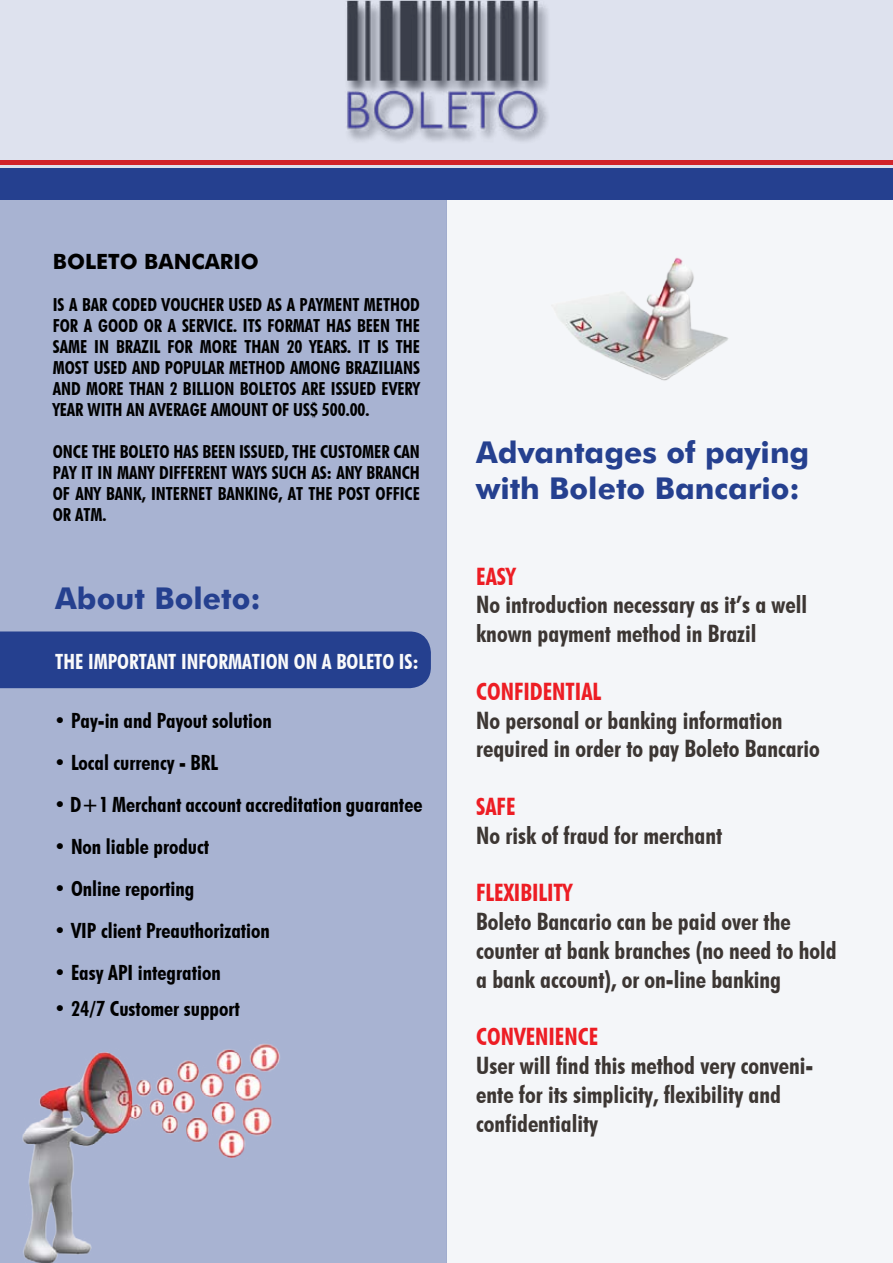
<style>
.page{position:relative;width:893px;height:1263px;background:#fff}
.page>*{position:absolute;margin:0;border:0;box-sizing:border-box;transform-origin:0 0}
.t1{font:700 30px/36px "Futura BT";color:#25408f}
.t2{font:700 condensed 24px/28.8px "Futura BT";color:#3c3633}
.t3{font:700 condensed 24px "Futura BT";color:#ed1d24}
.t4{font:700 condensed 21px "Futura BT";color:#000}
.t5{font:700 condensed 21px "Futura BT";color:#fafafa}
.t6{font:700 21px "Futura BT";color:#000}
.t7{font:700 condensed 18px/21px "Futura BT";color:#000;text-align:justify}
</style>
<div class="page">
<svg style="left:0;top:0;width:893px;height:168px;background:#cdd0dd"></svg>
<div style="left:0;top:200px;width:446px;height:1063px;background:#a8b3d2"></div>
<div style="left:446px;top:200px;width:447px;height:1063px;background:#f4f6f9"></div>
<div style="left:0;top:168px;width:893px;height:32px;background:#25408f"></div>
<hr style="left:0;top:161px;width:893px;height:4px;background:#d2232a">
<div style="left:0;top:631px;width:431px;height:57px;background:#25408f"></div>
<img style="left:554px;top:257px;width:175px;height:124px">
<img style="left:22px;top:1044px;width:258px;height:219px">
<p class="t6" style="left:53px;top:249px;width:208px">BOLETO BANCARIO</p>
<p class="t7" style="left:53px;top:294px;width:369px">IS A BAR CODED VOUCHER USED AS A PAYMENT METHOD FOR A GOOD OR A SERVICE. ITS FORMAT HAS BEEN THE SAME IN BRAZIL FOR MORE THAN 20 YEARS. IT IS THE MOST USED AND POPULAR METHOD AMONG BRAZILIANS AND MORE THAN 2 BILLION BOLETOS ARE ISSUED EVERY YEAR WITH AN AVERAGE AMOUNT OF US$ 500.00.</p>
<p class="t7" style="left:53px;top:441px;width:369px">ONCE THE BOLETO HAS BEEN ISSUED, THE CUSTOMER CAN PAY IT IN MANY DIFFERENT WAYS SUCH AS: ANY BRANCH OF ANY BANK, INTERNET BANKING, AT THE POST OFFICE OR ATM.</p>
<h1 class="t1" style="left:55px;top:580px;width:207px">About Boleto:</h1>
<p class="t5" style="left:55px;top:648px;width:365px">THE IMPORTANT INFORMATION ON A BOLETO IS:</p>
<p class="t4" style="left:54px;top:707px;width:219px">• Pay-in and Payout solution</p>
<p class="t4" style="left:54px;top:749px;width:165px">• Local currency - BRL</p>
<p class="t4" style="left:54px;top:791px;width:370px">• D+1 Merchant account accreditation guarantee</p>
<p class="t4" style="left:54px;top:833px;width:157px">• Non liable product</p>
<p class="t4" style="left:54px;top:875px;width:142px">• Online reporting</p>
<p class="t4" style="left:54px;top:917px;width:217px">• VIP client Preauthorization</p>
<p class="t4" style="left:54px;top:959px;width:168px">• Easy API integration</p>
<p class="t4" style="left:54px;top:995px;width:187px">• 24/7 Customer support</p>
<h1 class="t1" style="left:476px;top:434px;width:335px">Advantages of paying with Boleto Bancario:</h1>
<h2 class="t3" style="left:476px;top:561px;width:41px">EASY</h2>
<h2 class="t2" style="left:476px;top:590px;width:332px">No introduction necessary as it’s a well known payment method in Brazil</h2>
<h2 class="t3" style="left:476px;top:677px;width:126px">CONFIDENTIAL</h2>
<h2 class="t2" style="left:476px;top:705px;width:345px">No personal or banking information required in order to pay Boleto Bancario</h2>
<h2 class="t3" style="left:476px;top:792px;width:41px">SAFE</h2>
<h2 class="t2" style="left:476px;top:821px;width:248px">No risk of fraud for merchant</h2>
<h2 class="t3" style="left:476px;top:878px;width:98px">FLEXIBILITY</h2>
<h2 class="t2" style="left:476px;top:907px;width:362px">Boleto Bancario can be paid over the counter at bank branches (no need to hold a bank account), or on-line banking</h2>
<h2 class="t3" style="left:476px;top:1022px;width:123px">CONVENIENCE</h2>
<h2 class="t2" style="left:476px;top:1051px;width:339px">User will find this method very conveni&shy;ente for its simplicity, flexibility and confidentiality</h2>
</div>
